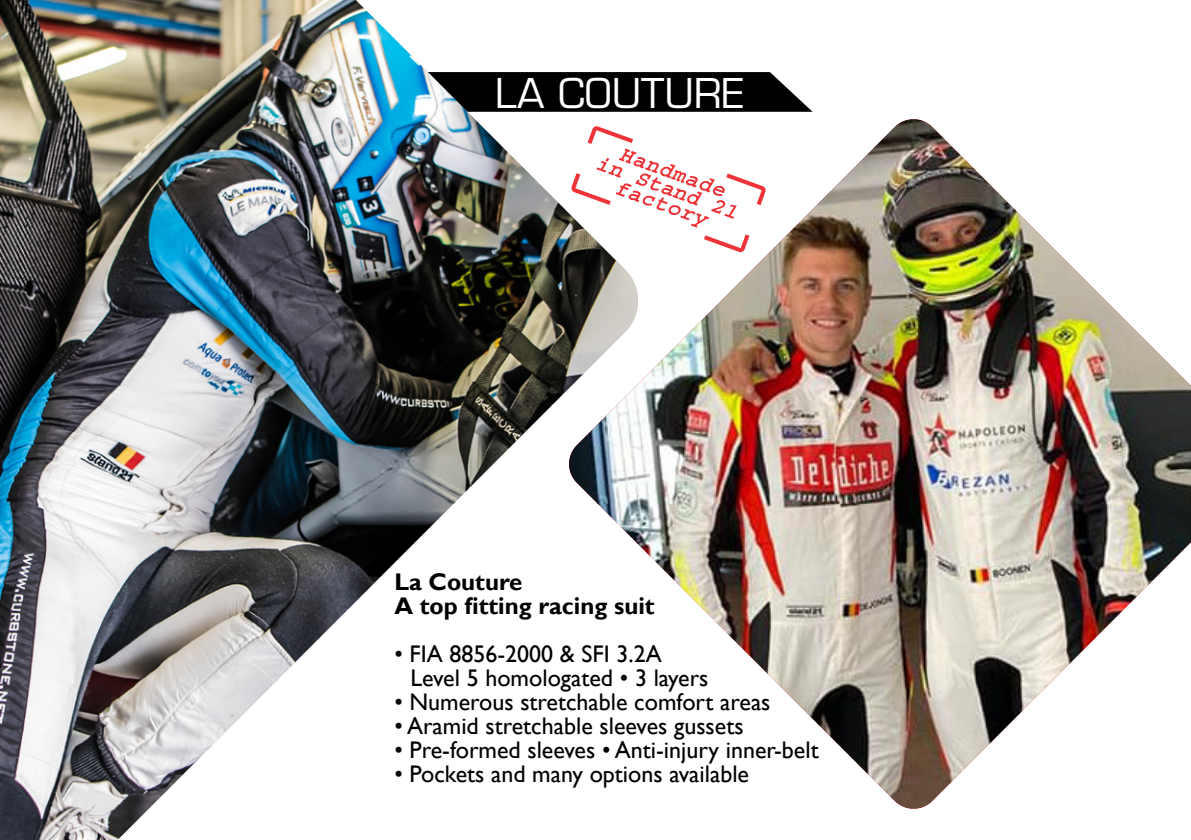
<style>
.page{position:relative;width:1191px;height:840px;background:#fff}
.page>*{position:absolute;margin:0;border:0;box-sizing:border-box;transform-origin:0 0}
.t1{font:40px "Eurostile LT Std";color:#fff}
.t2{font:24px/24px "Gill Sans";color:#000}
.t3{font:700 24px/24px "Gill Sans";color:#000}
</style>
<div class="page">
<svg style="left:642px;top:72px;width:170px;height:40px;background:#202020"></svg>
<img style="left:0;top:0;width:640px;height:839px">
<img style="left:566px;top:119px;width:625px;height:691px">
<h1 class="t1" style="left:495px;top:69px;width:251px">LA COUTURE</h1>
<p class="t3" style="left:394px;top:570px;width:262px">La Couture<br>A top fitting racing suit</p>
<p class="t2" style="left:410px;top:641px;width:300px;text-indent:-16px">• FIA 8856-2000 &amp; SFI 3.2A<br>Level 5 homologated • 3 layers</p>
<p class="t2" style="left:394px;top:689px;width:378px">• Numerous stretchable comfort areas</p>
<p class="t2" style="left:394px;top:713px;width:351px">• Aramid stretchable sleeves gussets</p>
<p class="t2" style="left:394px;top:737px;width:426px">• Pre-formed sleeves • Anti-injury inner-belt</p>
<p class="t2" style="left:394px;top:761px;width:356px">• Pockets and many options available</p>
</div>
